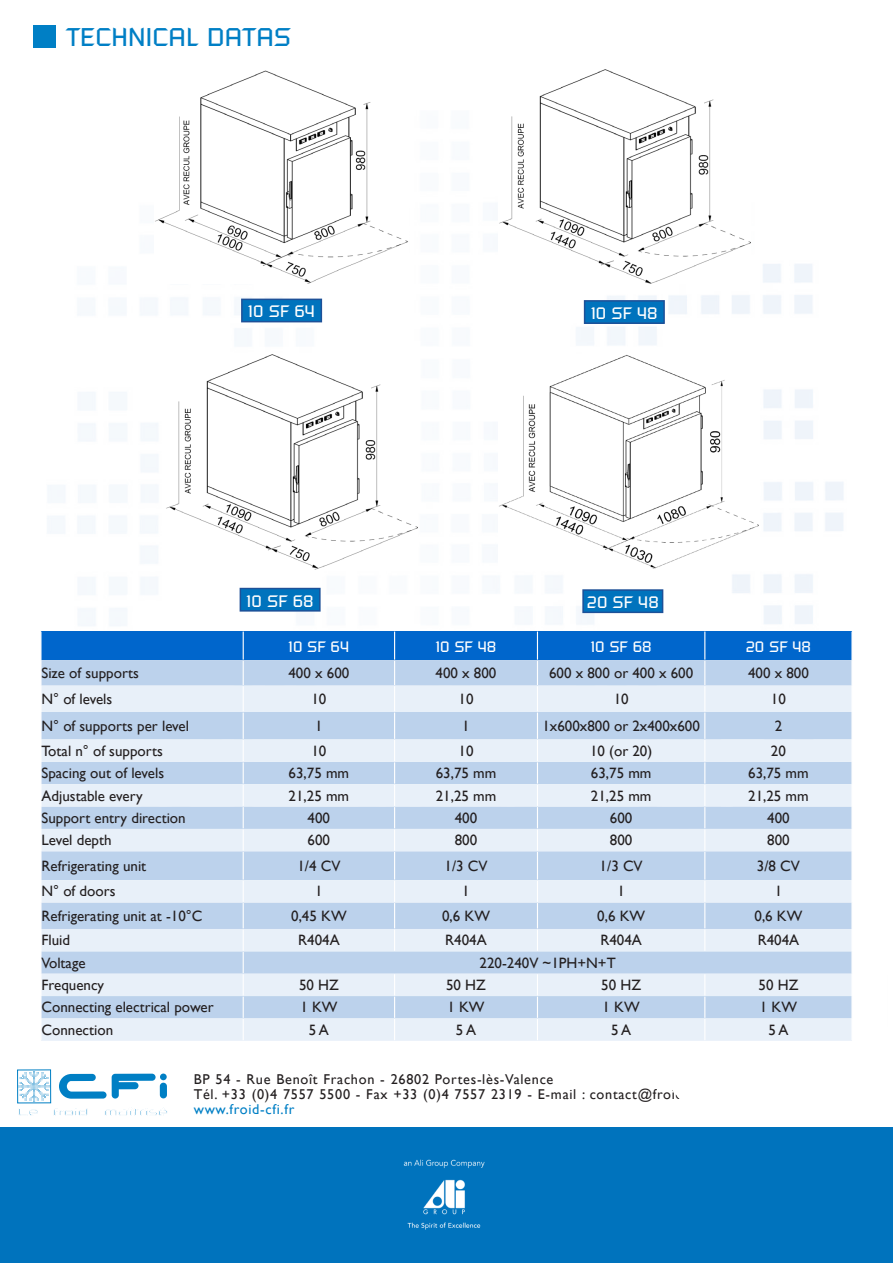
<style>
.page{position:relative;width:893px;height:1263px;background:#fff}
.page>*{position:absolute;margin:0;border:0;box-sizing:border-box;transform-origin:0 0}
.t1{font:25.5px "Russell Square";color:#007fc5}
.t2{font:16.5px "Russell Square";color:#fff}
.t3{font:15px "Gill Sans";color:#231f20}
.t4{font:15px "Russell Square";color:#fff}
.t5{font:14.25px/15px "Gill Sans";letter-spacing:.05em;color:#231f20}
.t6{font:14.25px "Gill Sans";letter-spacing:.05em;color:#007fc5}
</style>
<div class="page">
<img style="left:0;top:25px;width:893px;height:1103px">
<div style="left:0;top:1128px;width:893px;height:135px;background:#0073bd"></div>
<img style="left:368px;top:1125px;width:158px;height:105px">
<div style="left:17px;top:1069px;width:34px;height:34px;border:1px solid #007fc4"></div>
<svg style="left:18px;top:1071px;width:149px;height:45px"></svg>
<svg style="left:613px;top:882px;width:274px;height:243px"></svg>
<div style="left:33px;top:25px;width:22px;height:23px;background:#007fc5"></div>
<hr style="left:40px;top:631px;width:2px;height:29px;background:#fff">
<hr style="left:851px;top:631px;width:2px;height:29px;background:#fff">
<hr style="left:40px;top:660px;width:2px;height:26px;background:#fff">
<hr style="left:851px;top:660px;width:2px;height:26px;background:#fff">
<hr style="left:40px;top:686px;width:2px;height:26px;background:#fff">
<hr style="left:851px;top:686px;width:2px;height:26px;background:#fff">
<hr style="left:40px;top:712px;width:2px;height:27px;background:#fff">
<hr style="left:851px;top:712px;width:2px;height:27px;background:#fff">
<hr style="left:40px;top:739px;width:2px;height:23px;background:#fff">
<hr style="left:851px;top:739px;width:2px;height:23px;background:#fff">
<hr style="left:40px;top:762px;width:2px;height:22px;background:#fff">
<hr style="left:851px;top:762px;width:2px;height:22px;background:#fff">
<hr style="left:40px;top:784px;width:2px;height:22px;background:#fff">
<hr style="left:851px;top:784px;width:2px;height:22px;background:#fff">
<hr style="left:40px;top:806px;width:2px;height:23px;background:#fff">
<hr style="left:851px;top:806px;width:2px;height:23px;background:#fff">
<hr style="left:40px;top:829px;width:2px;height:22px;background:#fff">
<hr style="left:851px;top:829px;width:2px;height:22px;background:#fff">
<hr style="left:40px;top:851px;width:2px;height:29px;background:#fff">
<hr style="left:851px;top:851px;width:2px;height:29px;background:#fff">
<hr style="left:40px;top:880px;width:2px;height:22px;background:#fff">
<hr style="left:851px;top:880px;width:2px;height:22px;background:#fff">
<hr style="left:40px;top:902px;width:2px;height:27px;background:#fff">
<hr style="left:851px;top:902px;width:2px;height:27px;background:#fff">
<hr style="left:40px;top:929px;width:2px;height:22px;background:#fff">
<hr style="left:851px;top:929px;width:2px;height:22px;background:#fff">
<hr style="left:40px;top:951px;width:2px;height:23px;background:#fff">
<hr style="left:851px;top:951px;width:2px;height:23px;background:#fff">
<hr style="left:40px;top:974px;width:2px;height:22px;background:#fff">
<hr style="left:851px;top:974px;width:2px;height:22px;background:#fff">
<hr style="left:40px;top:996px;width:2px;height:22px;background:#fff">
<hr style="left:851px;top:996px;width:2px;height:22px;background:#fff">
<hr style="left:40px;top:1018px;width:2px;height:22px;background:#fff">
<svg style="left:41px;top:631px;width:811px;height:409px;background:#c3d8ef"></svg>
<hr style="left:851px;top:1018px;width:2px;height:22px;background:#fff">
<div style="left:242px;top:299px;width:79px;height:23px;background:#0073bd"></div>
<div style="left:241px;top:299px;width:81px;height:23px;border:2px solid #1e5198"></div>
<img style="left:155px;top:70px;width:253px;height:214px">
<img style="left:498px;top:68px;width:253px;height:216px">
<img style="left:165px;top:354px;width:253px;height:215px">
<img style="left:498px;top:354px;width:261px;height:215px">
<div style="left:585px;top:301px;width:79px;height:22px;background:#0073bd"></div>
<div style="left:584px;top:300px;width:81px;height:24px;border:2px solid #1e5198"></div>
<div style="left:240px;top:588px;width:80px;height:23px;background:#0073bd"></div>
<div style="left:240px;top:588px;width:81px;height:24px;border:2px solid #1e5198"></div>
<div style="left:583px;top:590px;width:80px;height:22px;background:#0073bd"></div>
<div style="left:582px;top:589px;width:81px;height:24px;border:2px solid #1e5198"></div>
<h1 class="t1" style="left:66px;top:21px;width:227px">TECHNICAL DATAS</h1>
<p class="t2" style="left:248px;top:302px;width:68px">10 SF 64</p>
<p class="t2" style="left:591px;top:303px;width:68px">10 SF 48</p>
<p class="t2" style="left:247px;top:591px;width:68px">10 SF 68</p>
<p class="t2" style="left:587px;top:592px;width:73px">20 SF 48</p>
<p class="t4" style="left:289px;top:638px;width:62px">10 SF 64</p>
<p class="t4" style="left:436px;top:638px;width:62px">10 SF 48</p>
<p class="t4" style="left:591px;top:638px;width:62px">10 SF 68</p>
<p class="t4" style="left:746px;top:638px;width:67px">20 SF 48</p>
<p class="t3" style="left:42px;top:664px;width:99px">Size of supports</p>
<p class="t3" style="left:288px;top:664px;width:62px">400 x 600</p>
<p class="t3" style="left:436px;top:664px;width:62px">400 x 800</p>
<p class="t3" style="left:549px;top:664px;width:146px">600 x 800 or 400 x 600</p>
<p class="t3" style="left:748px;top:664px;width:62px">400 x 800</p>
<p class="t3" style="left:42px;top:690px;width:72px">N° of levels</p>
<p class="t3" style="left:311px;top:690px;width:16px">10</p>
<p class="t3" style="left:459px;top:690px;width:16px">10</p>
<p class="t3" style="left:614px;top:690px;width:16px">10</p>
<p class="t3" style="left:771px;top:690px;width:16px">10</p>
<p class="t3" style="left:42px;top:717px;width:149px">N° of supports per level</p>
<p class="t3" style="left:315px;top:717px;width:9px">1</p>
<p class="t3" style="left:462px;top:717px;width:9px">1</p>
<p class="t3" style="left:542px;top:717px;width:159px">1x600x800 or 2x400x600</p>
<p class="t3" style="left:775px;top:717px;width:9px">2</p>
<p class="t3" style="left:42px;top:742px;width:123px">Total n° of supports</p>
<p class="t3" style="left:311px;top:742px;width:16px">10</p>
<p class="t3" style="left:459px;top:742px;width:16px">10</p>
<p class="t3" style="left:590px;top:742px;width:64px">10 (or 20)</p>
<p class="t3" style="left:771px;top:742px;width:16px">20</p>
<p class="t3" style="left:42px;top:764px;width:124px">Spacing out of levels</p>
<p class="t3" style="left:289px;top:764px;width:62px">63,75 mm</p>
<p class="t3" style="left:436px;top:764px;width:62px">63,75 mm</p>
<p class="t3" style="left:591px;top:764px;width:62px">63,75 mm</p>
<p class="t3" style="left:748px;top:764px;width:62px">63,75 mm</p>
<p class="t3" style="left:42px;top:787px;width:103px">Adjustable every</p>
<p class="t3" style="left:289px;top:787px;width:62px">21,25 mm</p>
<p class="t3" style="left:436px;top:787px;width:62px">21,25 mm</p>
<p class="t3" style="left:591px;top:787px;width:62px">21,25 mm</p>
<p class="t3" style="left:748px;top:787px;width:62px">21,25 mm</p>
<p class="t3" style="left:42px;top:809px;width:146px">Support entry direction</p>
<p class="t3" style="left:308px;top:809px;width:24px">400</p>
<p class="t3" style="left:455px;top:809px;width:24px">400</p>
<p class="t3" style="left:610px;top:809px;width:24px">600</p>
<p class="t3" style="left:767px;top:809px;width:24px">400</p>
<p class="t3" style="left:42px;top:831px;width:72px">Level depth</p>
<p class="t3" style="left:308px;top:831px;width:24px">600</p>
<p class="t3" style="left:455px;top:831px;width:24px">800</p>
<p class="t3" style="left:610px;top:831px;width:24px">800</p>
<p class="t3" style="left:767px;top:831px;width:24px">800</p>
<p class="t3" style="left:42px;top:857px;width:106px">Refrigerating unit</p>
<p class="t3" style="left:297px;top:857px;width:45px">1/4 CV</p>
<p class="t3" style="left:444px;top:857px;width:45px">1/3 CV</p>
<p class="t3" style="left:600px;top:857px;width:45px">1/3 CV</p>
<p class="t3" style="left:757px;top:857px;width:45px">3/8 CV</p>
<p class="t3" style="left:42px;top:883px;width:75px">N° of doors</p>
<p class="t3" style="left:315px;top:883px;width:9px">1</p>
<p class="t3" style="left:462px;top:883px;width:9px">1</p>
<p class="t3" style="left:617px;top:883px;width:9px">1</p>
<p class="t3" style="left:775px;top:883px;width:9px">1</p>
<p class="t3" style="left:42px;top:907px;width:162px">Refrigerating unit at -10°C</p>
<p class="t3" style="left:291px;top:907px;width:57px">0,45 KW</p>
<p class="t3" style="left:442px;top:907px;width:49px">0,6 KW</p>
<p class="t3" style="left:597px;top:907px;width:49px">0,6 KW</p>
<p class="t3" style="left:754px;top:907px;width:49px">0,6 KW</p>
<p class="t3" style="left:42px;top:931px;width:30px">Fluid</p>
<p class="t3" style="left:298px;top:931px;width:43px">R404A</p>
<p class="t3" style="left:445px;top:931px;width:43px">R404A</p>
<p class="t3" style="left:600px;top:931px;width:43px">R404A</p>
<p class="t3" style="left:758px;top:931px;width:43px">R404A</p>
<p class="t3" style="left:42px;top:954px;width:46px">Voltage</p>
<p class="t3" style="left:479px;top:954px;width:138px">220-240V ~1PH+N+T</p>
<p class="t3" style="left:42px;top:976px;width:64px">Frequency</p>
<p class="t3" style="left:299px;top:976px;width:41px">50 HZ</p>
<p class="t3" style="left:446px;top:976px;width:41px">50 HZ</p>
<p class="t3" style="left:601px;top:976px;width:41px">50 HZ</p>
<p class="t3" style="left:758px;top:976px;width:41px">50 HZ</p>
<p class="t3" style="left:42px;top:999px;width:174px">Connecting electrical power</p>
<p class="t3" style="left:300px;top:999px;width:39px">1 KW</p>
<p class="t3" style="left:447px;top:999px;width:39px">1 KW</p>
<p class="t3" style="left:603px;top:999px;width:39px">1 KW</p>
<p class="t3" style="left:760px;top:999px;width:39px">1 KW</p>
<p class="t3" style="left:42px;top:1021px;width:73px">Connection</p>
<p class="t3" style="left:309px;top:1021px;width:22px">5 A</p>
<p class="t3" style="left:456px;top:1021px;width:22px">5 A</p>
<p class="t3" style="left:611px;top:1021px;width:22px">5 A</p>
<p class="t3" style="left:768px;top:1021px;width:22px">5 A</p>
<p class="t5" style="left:194px;top:1072px;width:525px">BP 54 - Rue Benoît Frachon - 26802 Portes-lès-Valence<br>Tél. +33 (0)4 7557 5500 - Fax +33 (0)4 7557 2319 - E-mail : contact@froid-cfi.fr</p>
<p class="t6" style="left:194px;top:1101px;width:102px">www.froid-cfi.fr</p>
</div>
